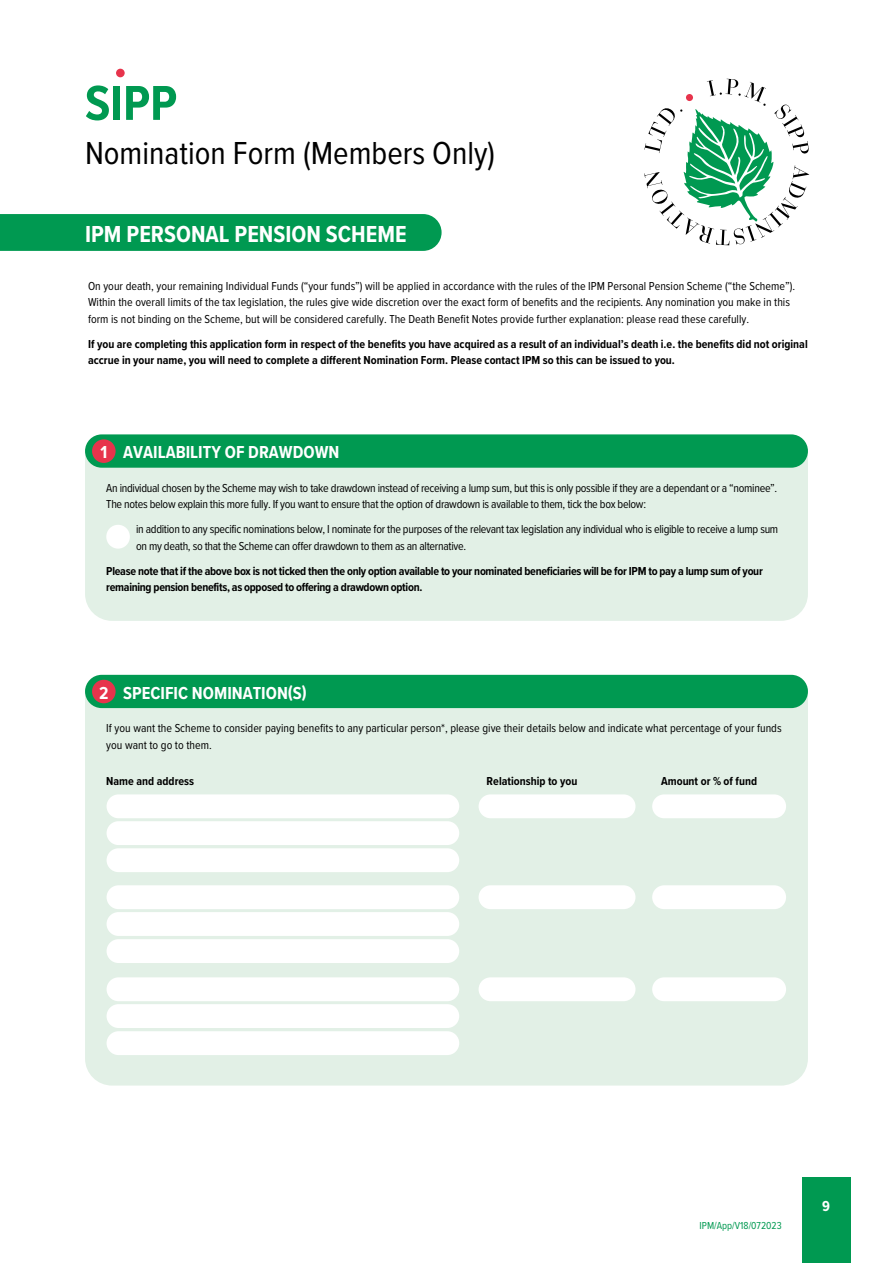
<style>
.page{position:relative;width:893px;height:1263px;background:#fff}
.page>*{position:absolute;margin:0;border:0;box-sizing:border-box;transform-origin:0 0}
.t1{font:700 50.7px "Proxima Nova Cond";color:#009951}
.t2{font:33px "Proxima Nova Cond";color:#000}
.t3{font:700 24px "Proxima Nova Cond";color:#fff}
.t4{font:700 18px "Proxima Nova Cond";color:#fff}
.t5{font:700 15px "Proxima Nova Cond";color:#fff}
.t6{font:12px/16.5px "Proxima Nova Cond";color:#000}
.t7{font:12px/16.5px "Proxima Nova Cond";letter-spacing:-.025em;color:#000}
.t8{font:700 12px/16.5px "Proxima Nova Cond";color:#000}
.t9{font:700 12px/16.5px "Proxima Nova Cond";letter-spacing:-.025em;color:#000}
.t10{font:10.5px "Proxima Nova Cond";color:#009951}
</style>
<div class="page">
<div style="left:802px;top:1178px;width:48px;height:85px;background:#009951"></div>
<svg style="left:644px;top:79px;width:165px;height:166px"></svg>
<div style="left:116px;top:69px;width:9px;height:8px;background:#e7344c;border-radius:50%"></div>
<div style="left:0;top:214px;width:442px;height:37px;background:#009951"></div>
<div style="left:85px;top:468px;width:723px;height:153px;background:#e2f0e6;border-radius:27px"></div>
<div style="left:85px;top:449px;width:723px;height:70px;background:#e2f0e6"></div>
<div style="left:85px;top:434px;width:723px;height:34px;background:#009951;border-radius:17px"></div>
<div style="left:92px;top:439px;width:24px;height:24px;background:#e7344c;border-radius:50%"></div>
<div style="left:106px;top:525px;width:24px;height:24px;background:#fff;border-radius:12px"></div>
<div style="left:85px;top:708px;width:723px;height:377px;background:#e2f0e6;border-radius:27px"></div>
<div style="left:85px;top:688px;width:723px;height:78px;background:#e2f0e6"></div>
<div style="left:85px;top:675px;width:723px;height:33px;background:#009951;border-radius:17px"></div>
<div style="left:92px;top:680px;width:24px;height:23px;background:#e7344c;border-radius:50%"></div>
<div style="left:107px;top:794px;width:352px;height:24px;background:#fff;border-radius:12px"></div>
<div style="left:479px;top:794px;width:156px;height:24px;background:#fff;border-radius:12px"></div>
<div style="left:652px;top:794px;width:134px;height:24px;background:#fff;border-radius:12px"></div>
<div style="left:107px;top:821px;width:352px;height:24px;background:#fff;border-radius:12px"></div>
<div style="left:107px;top:848px;width:352px;height:24px;background:#fff;border-radius:12px"></div>
<div style="left:107px;top:885px;width:352px;height:24px;background:#fff;border-radius:12px"></div>
<div style="left:479px;top:885px;width:156px;height:24px;background:#fff;border-radius:12px"></div>
<div style="left:652px;top:885px;width:134px;height:24px;background:#fff;border-radius:12px"></div>
<div style="left:107px;top:912px;width:352px;height:24px;background:#fff;border-radius:12px"></div>
<div style="left:107px;top:939px;width:352px;height:24px;background:#fff;border-radius:12px"></div>
<div style="left:107px;top:977px;width:352px;height:24px;background:#fff;border-radius:12px"></div>
<div style="left:479px;top:977px;width:156px;height:24px;background:#fff;border-radius:12px"></div>
<div style="left:652px;top:977px;width:134px;height:24px;background:#fff;border-radius:12px"></div>
<div style="left:107px;top:1004px;width:352px;height:24px;background:#fff;border-radius:12px"></div>
<div style="left:107px;top:1031px;width:352px;height:24px;background:#fff;border-radius:12px"></div>
<h1 class="t1" style="left:85px;top:66px;width:94px">SIPP</h1>
<h2 class="t2" style="left:85px;top:129px;width:411px">Nomination Form (Members Only)</h2>
<h3 class="t3" style="left:85px;top:216px;width:323px">IPM PERSONAL PENSION SCHEME</h3>
<p class="t6" style="left:88px;top:277px;width:709px">On your death, your remaining Individual Funds (“your funds”) will be applied in accordance with the rules of the IPM Personal Pension Scheme (“the Scheme”).<br>Within the overall limits of the tax legislation, the rules give wide discretion over the exact form of benefits and the recipients. Any nomination you make in this form is not binding on the Scheme, but will be considered carefully. The Death Benefit Notes provide further explanation: please read these carefully.</p>
<p class="t8" style="left:88px;top:335px;width:721px">If you are completing this application form in respect of the benefits you have acquired as a result of an individual’s death i.e. the benefits did not original accrue in your name, you will need to complete a different Nomination Form. Please contact IPM so this can be issued to you.</p>
<h3 class="t4" style="left:123px;top:439px;width:218px">AVAILABILITY OF DRAWDOWN</h3>
<p class="t7" style="left:106px;top:479px;width:673px">An individual chosen by the Scheme may wish to take drawdown instead of receiving a lump sum, but this is only possible if they are a dependant or a “nominee”.<br>The notes below explain this more fully. If you want to ensure that the option of drawdown is available to them, tick the box below:</p>
<p class="t7" style="left:136px;top:521px;width:644px">in addition to any specific nominations below, I nominate for the purposes of the relevant tax legislation any individual who is eligible to receive a lump sum on my death, so that the Scheme can offer drawdown to them as an alternative.</p>
<p class="t9" style="left:106px;top:562px;width:658px">Please note that if the above box is not ticked then the only option available to your nominated beneficiaries will be for IPM to pay a lump sum of your remaining pension benefits, as opposed to offering a drawdown option.</p>
<h3 class="t4" style="left:100px;top:439px;width:8px">1</h3>
<h3 class="t4" style="left:99px;top:680px;width:209px">2 SPECIFIC NOMINATION(S)</h3>
<p class="t6" style="left:106px;top:720px;width:677px">If you want the Scheme to consider paying benefits to any particular person*, please give their details below and indicate what percentage of your funds you want to go to them.</p>
<p class="t8" style="left:106px;top:773px;width:89px">Name and address</p>
<p class="t8" style="left:487px;top:773px;width:92px">Relationship to you</p>
<p class="t8" style="left:661px;top:773px;width:97px">Amount or % of fund</p>
<p class="t10" style="left:700px;top:1217px;width:84px">IPM/App/V18/072023</p>
<p class="t5" style="left:822px;top:1194px;width:9px">9</p>
</div>
